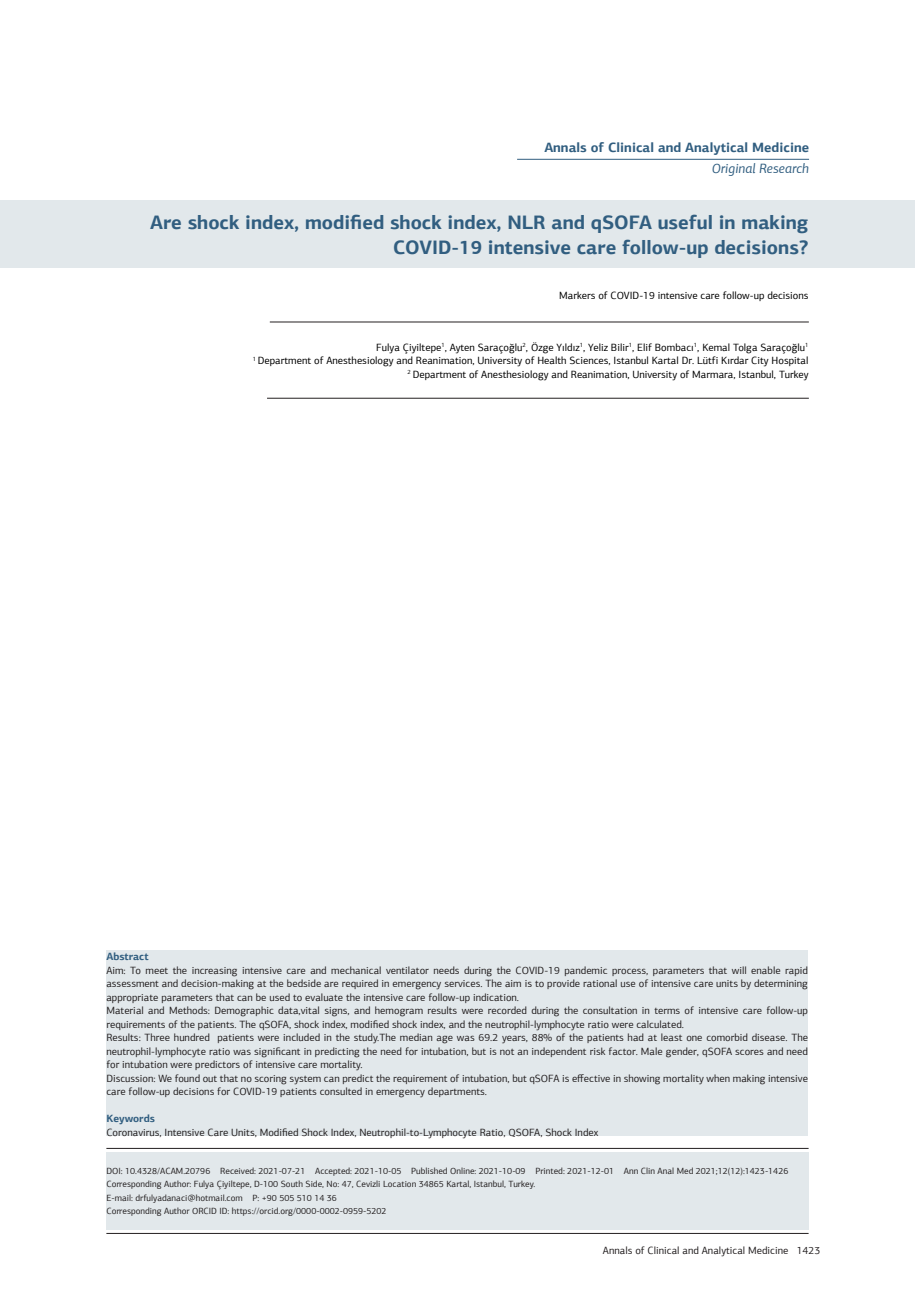
<style>
.page{position:relative;width:915px;height:1306px;background:#fff}
.page>*{position:absolute;margin:0;border:0;box-sizing:border-box;transform-origin:0 0}
.t1{font:700 19.5px/25.5px "PF Agora Sans Pro";color:#315e80;text-align:right}
.t2{font:700 13.5px "PF Agora Sans Pro";color:#315e80}
.t3{font:italic 13.5px "PF Agora Sans Pro";color:#315e80}
.t4{font:10.5px/13.5px "PF Agora Sans Pro";color:#231f20;text-align:justify}
.t5{font:10.5px "PF Agora Sans Pro";color:#000}
.t6{font:700 10.5px "PF Agora Sans Pro";color:#315e80}
.t7{font:9px "PF Agora Sans Pro";color:#231f20}
</style>
<div class="page">
<hr style="left:106px;top:1233px;width:702px;height:1px;background:#231f20">
<div style="left:0;top:200px;width:914px;height:68px;background:#e2e8eb"></div>
<hr style="left:106px;top:1148px;width:702px;height:1px;background:#231f20">
<hr style="left:270px;top:322px;width:538px;height:1px;background:#231f20">
<hr style="left:267px;top:398px;width:541px;height:1px;background:#231f20">
<hr style="left:517px;top:159px;width:291px;height:1px;background:#315e80">
<div style="left:106px;top:1151px;width:702px;height:78px;background:#e2e8eb"></div>
<div style="left:106px;top:949px;width:701px;height:186px;background:#e2e8eb"></div>
<p class="t2" style="left:544px;top:139px;width:266px">Annals of Clinical and Analytical Medicine</p>
<p class="t3" style="left:711px;top:160px;width:99px">Original Research</p>
<p class="t1" style="left:150px;top:209px;width:659px">Are shock index, modified shock index, NLR and qSOFA useful in making<br>COVID-19 intensive care follow-up decisions?</p>
<p class="t5" style="left:559px;top:289px;width:251px">Markers of COVID-19 intensive care follow-up decisions</p>
<p class="t5" style="left:376px;top:341px;width:433px">Fulya Çiyiltepe<sup>1</sup>, Ayten Saraçoğlu<sup>2</sup>, Özge Yıldız<sup>1</sup>, Yeliz Bilir<sup>1</sup>, Elif Bombacı<sup>1</sup>, Kemal Tolga Saraçoğlu<sup>1</sup></p>
<p class="t5" style="left:252px;top:354px;width:557px"><sup>1</sup> Department of Anesthesiology and Reanimation, University of Health Sciences, Istanbul Kartal Dr. Lütfi Kırdar City Hospital</p>
<p class="t5" style="left:407px;top:368px;width:402px"><sup>2</sup> Department of Anesthesiology and Reanimation, University of Marmara, Istanbul, Turkey</p>
<p class="t6" style="left:106px;top:950px;width:44px">Abstract</p>
<p class="t4" style="left:106px;top:963px;width:703px">Aim: To meet the increasing intensive care and mechanical ventilator needs during the COVID-19 pandemic process, parameters that will enable rapid assessment and decision-making at the bedside are required in emergency services. The aim is to provide rational use of intensive care units by determining appropriate parameters that can be used to evaluate the intensive care follow-up indication.</p>
<p class="t4" style="left:106px;top:1003px;width:703px">Material and Methods: Demographic data,vital signs, and hemogram results were recorded during the consultation in terms of intensive care follow-up requirements of the patients. The qSOFA, shock index, modified shock index, and the neutrophil-lymphocyte ratio were calculated.</p>
<p class="t4" style="left:106px;top:1030px;width:703px">Results: Three hundred patients were included in the study.The median age was 69.2 years, 88% of the patients had at least one comorbid disease. The neutrophil-lymphocyte ratio was significant in predicting the need for intubation, but is not an independent risk factor. Male gender, qSOFA scores and need for intubation were predictors of intensive care mortality.</p>
<p class="t4" style="left:106px;top:1071px;width:703px">Discussion: We found out that no scoring system can predict the requirement of intubation, but qSOFA is effective in showing mortality when making intensive care follow-up decisions for COVID-19 patients consulted in emergency departments.</p>
<p class="t6" style="left:106px;top:1112px;width:50px">Keywords</p>
<p class="t4" style="left:106px;top:1125px;width:493px">Coronavirus, Intensive Care Units, Modified Shock Index, Neutrophil-to-Lymphocyte Ratio, QSOFA, Shock Index</p>
<p class="t7" style="left:106px;top:1165px;width:683px">DOI: 10.4328/ACAM.20796 Received: 2021-07-21 Accepted: 2021-10-05 Published Online: 2021-10-09 Printed: 2021-12-01 Ann Clin Anal Med 2021;12(12):1423-1426</p>
<p class="t7" style="left:106px;top:1178px;width:430px">Corresponding Author: Fulya Çiyiltepe, D-100 South Side, No: 47, Cevizli Location 34865 Kartal, Istanbul, Turkey.</p>
<p class="t7" style="left:106px;top:1192px;width:232px">E-mail: drfulyadanaci@hotmail.com P: +90 505 510 14 36</p>
<p class="t7" style="left:106px;top:1205px;width:281px">Corresponding Author ORCID ID: https://orcid.org/0000-0002-0959-5202</p>
<p class="t4" style="left:602px;top:1243px;width:219px">Annals of Clinical and Analytical Medicine 1423</p>
</div>
